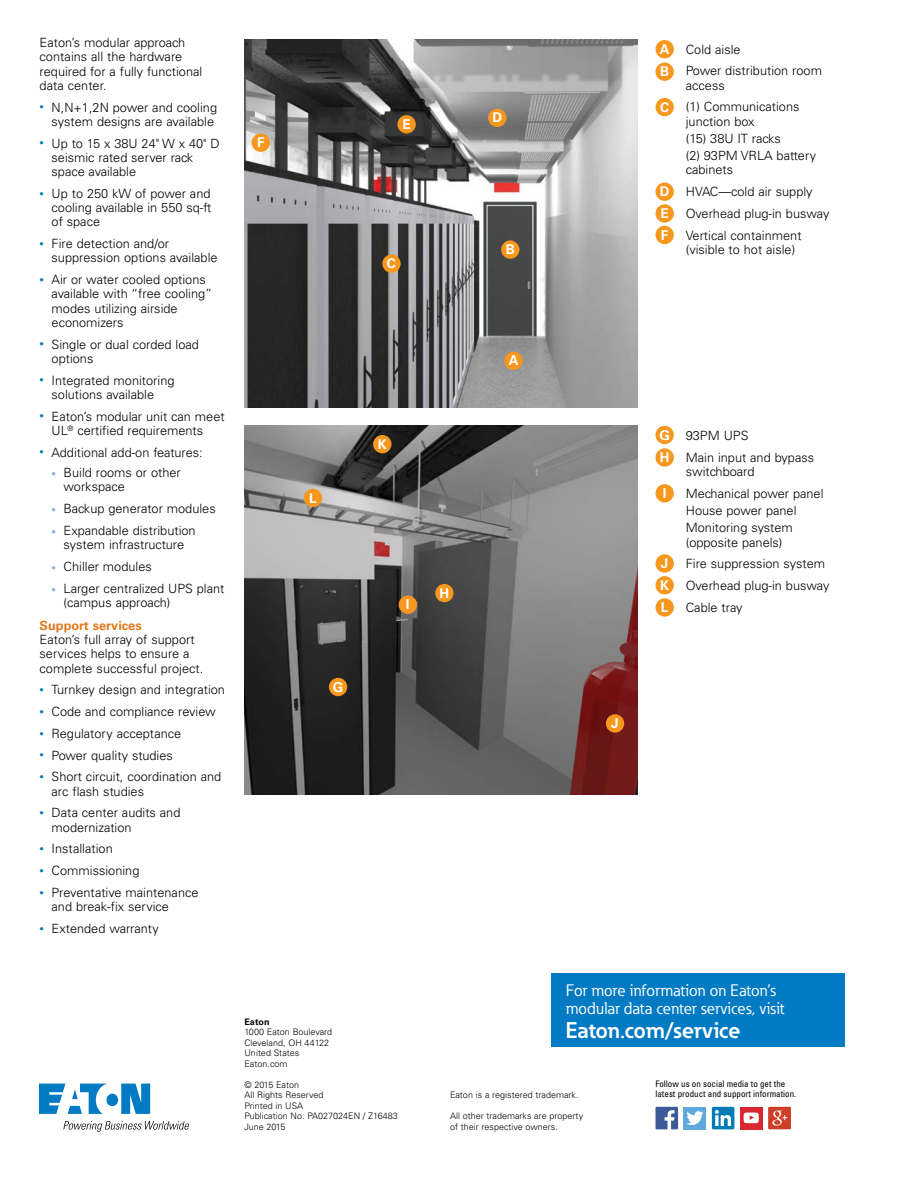
<style>
.page{position:relative;width:918px;height:1188px;background:#fff}
.page>*{position:absolute;margin:0;border:0;box-sizing:border-box;transform-origin:0 0}
.t1{font:700 22.5px "Eaton";letter-spacing:-.01em;color:#fff}
.t2{font:16.5px/18px "Eaton";color:#fff}
.t3{font:700 13.5px "Univers LT Std";color:#fff}
.t4{font:300 12.75px/14.2px "Univers LT Std";color:#000}
.t5{font:700 12.75px "Univers LT Std";color:#df7a1c}
.t6{font:300 9px/10.5px "Univers LT Std";color:#000}
.t7{font:condensed 9px/10.5px "Univers LT Std";color:#000}
.t8{font:700 9px "Univers LT Std";color:#000}
.s1{font-size:9px;color:#007ac2}
.s2{font-size:9px;color:#7caddd}
</style>
<div class="page">
<div style="left:551px;top:973px;width:294px;height:74px;background:#007ac2"></div>
<img style="left:244px;top:39px;width:394px;height:369px">
<img style="left:244px;top:426px;width:394px;height:369px">
<div style="left:655px;top:40px;width:19px;height:18px;background:#f8971d;border-radius:50%"></div>
<div style="left:504px;top:352px;width:19px;height:18px;background:#f8971d;border-radius:50%"></div>
<div style="left:655px;top:226px;width:19px;height:18px;background:#f8971d;border-radius:50%"></div>
<div style="left:655px;top:63px;width:19px;height:18px;background:#f8971d;border-radius:50%"></div>
<div style="left:501px;top:240px;width:18px;height:19px;background:#f8971d;border-radius:50%"></div>
<div style="left:655px;top:98px;width:19px;height:18px;background:#f8971d;border-radius:50%"></div>
<div style="left:382px;top:254px;width:19px;height:19px;background:#f8971d;border-radius:50%"></div>
<div style="left:252px;top:134px;width:18px;height:18px;background:#f8971d;border-radius:50%"></div>
<div style="left:655px;top:183px;width:19px;height:18px;background:#f8971d;border-radius:50%"></div>
<div style="left:488px;top:109px;width:19px;height:18px;background:#f8971d;border-radius:50%"></div>
<div style="left:655px;top:204px;width:19px;height:19px;background:#f8971d;border-radius:50%"></div>
<div style="left:397px;top:115px;width:19px;height:19px;background:#f8971d;border-radius:50%"></div>
<div style="left:655px;top:426px;width:19px;height:18px;background:#f8971d;border-radius:50%"></div>
<div style="left:329px;top:678px;width:18px;height:18px;background:#f8971d;border-radius:50%"></div>
<div style="left:655px;top:448px;width:19px;height:19px;background:#f8971d;border-radius:50%"></div>
<div style="left:655px;top:484px;width:19px;height:19px;background:#f8971d;border-radius:50%"></div>
<div style="left:435px;top:584px;width:19px;height:18px;background:#f8971d;border-radius:50%"></div>
<div style="left:655px;top:554px;width:19px;height:19px;background:#f8971d;border-radius:50%"></div>
<div style="left:606px;top:714px;width:18px;height:19px;background:#f8971d;border-radius:50%"></div>
<div style="left:655px;top:576px;width:19px;height:18px;background:#f8971d;border-radius:50%"></div>
<div style="left:373px;top:435px;width:19px;height:18px;background:#f8971d;border-radius:50%"></div>
<div style="left:655px;top:598px;width:19px;height:19px;background:#f8971d;border-radius:50%"></div>
<div style="left:304px;top:489px;width:18px;height:18px;background:#f8971d;border-radius:50%"></div>
<div style="left:399px;top:595px;width:18px;height:19px;background:#f8971d;border-radius:50%"></div>
<div style="left:740px;top:1107px;width:23px;height:22px;background:#d92732"></div>
<div style="left:684px;top:1107px;width:22px;height:22px;background:#60a9dd"></div>
<svg style="left:656px;top:1107px;width:22px;height:22px"></svg>
<svg style="left:686px;top:1111px;width:17px;height:14px"></svg>
<div style="left:712px;top:1107px;width:22px;height:22px;background:#007bb6;border-radius:2px"></div>
<svg style="left:715px;top:1110px;width:16px;height:16px"></svg>
<svg style="left:768px;top:1107px;width:23px;height:22px"></svg>
<img style="left:772px;top:1111px;width:10px;height:15px">
<svg style="left:744px;top:1113px;width:15px;height:10px"></svg>
<svg style="left:39px;top:1084px;width:111px;height:30px"></svg>
<svg style="left:63px;top:1121px;width:126px;height:11px"></svg>
<p class="t4" style="left:40px;top:35px;width:164px">Eaton’s modular approach contains all the hardware required for a fully functional data center.</p>
<p class="t4" style="left:40px;top:100px;width:179px;text-align:right"><span class="s1">•</span> N,N+1,2N power and cooling system designs are available</p>
<p class="t4" style="left:52px;top:136px;width:170px;text-indent:-12px"><span class="s1">•</span> Up to 15 x 38U 24" W x 40" D seismic rated server rack space available</p>
<p class="t4" style="left:52px;top:186px;width:161px;text-align:justify;text-indent:-12px"><span class="s1">•</span> Up to 250 kW of power and cooling available in 550 sq-ft of space</p>
<p class="t4" style="left:52px;top:236px;width:168px;text-indent:-12px"><span class="s1">•</span> Fire detection and/or suppression options available</p>
<p class="t4" style="left:52px;top:272px;width:162px;text-indent:-12px"><span class="s1">•</span> Air or water cooled options available with “free cooling” modes utilizing airside economizers</p>
<p class="t4" style="left:52px;top:337px;width:149px;text-indent:-12px"><span class="s1">•</span> Single or dual corded load options</p>
<p class="t4" style="left:52px;top:373px;width:124px;text-indent:-12px"><span class="s1">•</span> Integrated monitoring solutions available</p>
<p class="t4" style="left:52px;top:409px;width:175px;text-indent:-12px"><span class="s1">•</span> Eaton’s modular unit can meet<br>UL<sup>®</sup> certified requirements</p>
<p class="t4" style="left:40px;top:445px;width:165px"><span class="s1">•</span> Additional add-on features:</p>
<p class="t4" style="left:64px;top:466px;width:119px;text-indent:-12px"><span class="s2">•</span> Build rooms or other workspace</p>
<p class="t4" style="left:52px;top:502px;width:166px"><span class="s2">•</span> Backup generator modules</p>
<p class="t4" style="left:52px;top:523px;width:146px;text-align:center"><span class="s2">•</span> Expandable distribution system infrastructure</p>
<p class="t4" style="left:52px;top:559px;width:102px"><span class="s2">•</span> Chiller modules</p>
<p class="t4" style="left:64px;top:581px;width:162px;text-indent:-12px"><span class="s2">•</span> Larger centralized UPS plant (campus approach)</p>
<p class="t5" style="left:40px;top:618px;width:104px">Support services</p>
<p class="t4" style="left:40px;top:632px;width:165px">Eaton’s full array of support services helps to ensure a complete successful project.</p>
<p class="t4" style="left:40px;top:683px;width:187px"><span class="s1">•</span> Turnkey design and integration</p>
<p class="t4" style="left:40px;top:704px;width:178px"><span class="s1">•</span> Code and compliance review</p>
<p class="t4" style="left:40px;top:726px;width:143px"><span class="s1">•</span> Regulatory acceptance</p>
<p class="t4" style="left:40px;top:748px;width:135px"><span class="s1">•</span> Power quality studies</p>
<p class="t4" style="left:52px;top:770px;width:171px;text-indent:-12px"><span class="s1">•</span> Short circuit, coordination and arc flash studies</p>
<p class="t4" style="left:52px;top:806px;width:130px;text-indent:-12px"><span class="s1">•</span> Data center audits and modernization</p>
<p class="t4" style="left:40px;top:842px;width:75px"><span class="s1">•</span> Installation</p>
<p class="t4" style="left:40px;top:863px;width:101px"><span class="s1">•</span> Commissioning</p>
<p class="t4" style="left:52px;top:885px;width:148px;text-indent:-12px"><span class="s1">•</span> Preventative maintenance and break-fix service</p>
<p class="t4" style="left:40px;top:921px;width:121px"><span class="s1">•</span> Extended warranty</p>
<p class="t3" style="left:257px;top:135px;width:9px">F</p>
<p class="t3" style="left:309px;top:490px;width:9px">L</p>
<p class="t3" style="left:333px;top:679px;width:12px">G</p>
<p class="t3" style="left:402px;top:116px;width:10px">E</p>
<p class="t3" style="left:387px;top:256px;width:11px">C</p>
<p class="t3" style="left:492px;top:110px;width:11px">D</p>
<p class="t3" style="left:506px;top:241px;width:11px">B</p>
<p class="t3" style="left:509px;top:353px;width:11px">A</p>
<p class="t3" style="left:660px;top:41px;width:11px">A</p>
<p class="t3" style="left:660px;top:64px;width:11px">B</p>
<p class="t3" style="left:660px;top:99px;width:11px">C</p>
<p class="t3" style="left:660px;top:184px;width:11px">D</p>
<p class="t3" style="left:661px;top:205px;width:10px">E</p>
<p class="t3" style="left:661px;top:227px;width:9px">F</p>
<p class="t4" style="left:686px;top:38px;width:138px;line-height:21.8px">Cold aisle<br>Power distribution room</p>
<p class="t4" style="left:686px;top:74px;width:115px;line-height:21.8px">access<br>(1) Communications</p>
<p class="t4" style="left:686px;top:113px;width:132px;line-height:17.2px">junction box<br>(15) 38U IT racks<br>(2) 93PM VRLA battery</p>
<p class="t4" style="left:686px;top:159px;width:145px;line-height:21.8px">cabinets<br>HVAC—cold air supply<br>Overhead plug-in busway<br>Vertical containment</p>
<p class="t4" style="left:686px;top:242px;width:111px">(visible to hot aisle)</p>
<p class="t3" style="left:378px;top:436px;width:11px">K</p>
<p class="t3" style="left:659px;top:427px;width:12px">G</p>
<p class="t4" style="left:686px;top:425px;width:130px;line-height:21.8px">93PM UPS<br>Main input and bypass</p>
<p class="t4" style="left:686px;top:461px;width:139px;line-height:21.8px">switchboard<br>Mechanical power panel</p>
<p class="t4" style="left:686px;top:502px;width:112px;line-height:17.2px">House power panel<br>Monitoring system</p>
<p class="t4" style="left:686px;top:531px;width:145px;line-height:21.8px">(opposite panels)<br>Fire suppression system<br>Overhead plug-in busway</p>
<p class="t3" style="left:660px;top:449px;width:11px">H</p>
<p class="t3" style="left:663px;top:485px;width:5px">I</p>
<p class="t3" style="left:661px;top:555px;width:9px">J</p>
<p class="t3" style="left:660px;top:577px;width:11px">K</p>
<p class="t3" style="left:440px;top:585px;width:11px">H</p>
<p class="t3" style="left:406px;top:597px;width:5px">I</p>
<p class="t4" style="left:686px;top:600px;width:58px">Cable tray</p>
<p class="t3" style="left:661px;top:599px;width:9px">L</p>
<p class="t3" style="left:611px;top:715px;width:9px">J</p>
<p class="t8" style="left:244px;top:1016px;width:27px">Eaton</p>
<p class="t6" style="left:244px;top:1027px;width:89px">1000 Eaton Boulevard<br>Cleveland, OH 44122<br>United States<br>Eaton.com</p>
<p class="t6" style="left:244px;top:1079px;width:155px">© 2015 Eaton<br>All Rights Reserved<br>Printed in USA<br>Publication No. PA027024EN / Z16483<br>June 2015</p>
<p class="t2" style="left:566px;top:981px;width:220px">For more information on Eaton’s modular data center services, visit</p>
<h1 class="t1" style="left:566px;top:1016px;width:176px">Eaton.com/service</h1>
<p class="t6" style="left:450px;top:1090px;width:130px">Eaton is a registered trademark.</p>
<p class="t6" style="left:450px;top:1111px;width:135px">All other trademarks are property of their respective owners.</p>
<p class="t7" style="left:656px;top:1078px;width:142px">Follow us on social media to get the latest product and support information.</p>
</div>
